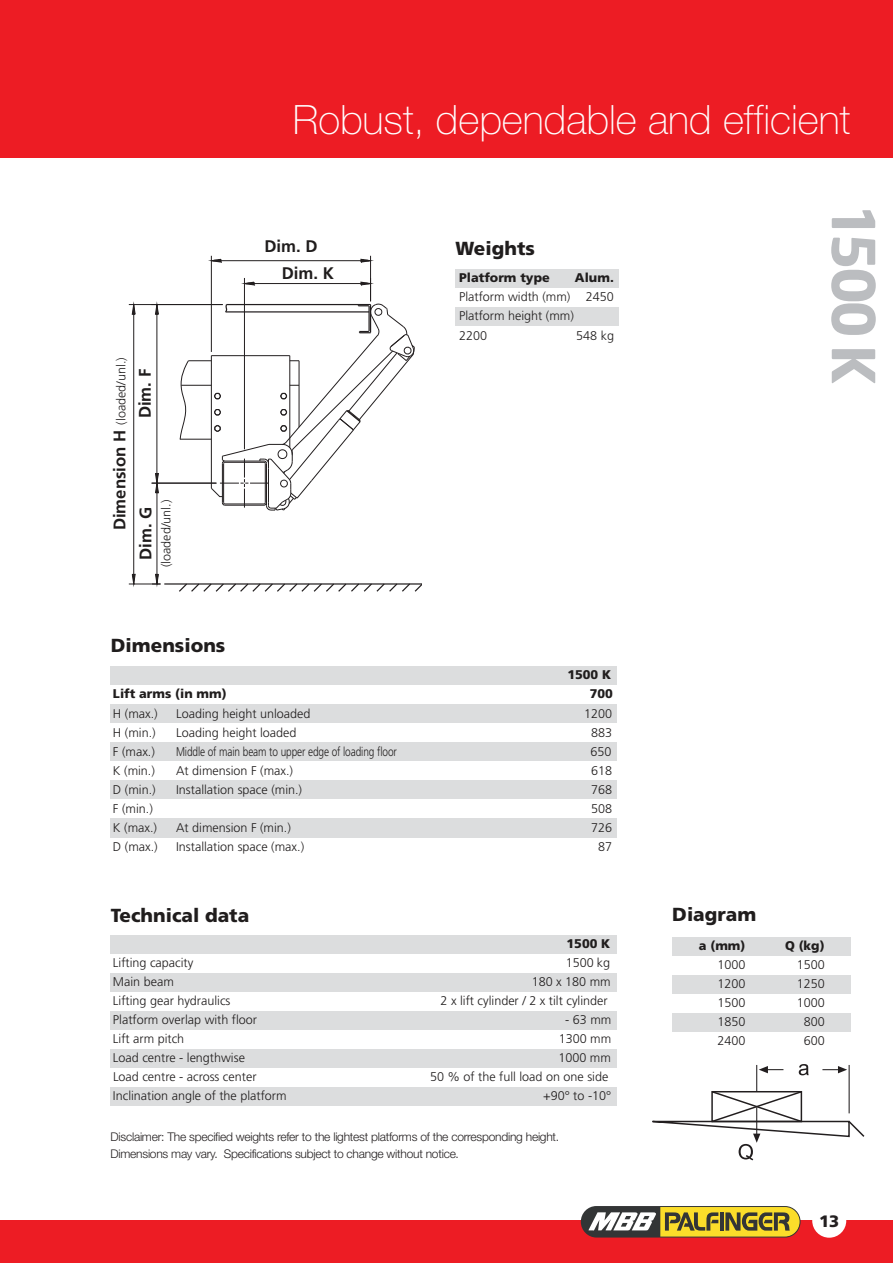
<style>
.page{position:relative;width:893px;height:1263px;background:#fff}
.page>*{position:absolute;margin:0;border:0;box-sizing:border-box;transform-origin:0 0}
.t1{font:700 58.5px "Neo Sans Two";color:#bbbdc0}
.t2{font:100 40.5px "Helvetica Neue";color:#fff}
.t3{font:900 18.9px "Frutiger";color:#201d1d}
.t4{font:700 16.8px "Frutiger";color:#201d1d}
.t5{font:900 16.5px "Frutiger";color:#231f20}
.t6{font:300 12.6px/19.6px "Frutiger";color:#201d1d}
.t7{font:900 12.6px "Frutiger";color:#201d1d}
.t8{font:300 12.6px "Frutiger";color:#201d1d;scale:.8 1}
.t9{font:300 12px/17px "Helvetica Neue";letter-spacing:-.02em;color:#231f20}
.s1{font-weight:700;font-size:16.8px}
</style>
<div class="page">
<div style="left:0;top:0;width:893px;height:157px;background:#ed1c24"></div>
<div style="left:0;top:1220px;width:893px;height:43px;background:#ed1c24"></div>
<div style="left:812px;top:1204px;width:34px;height:34px;background:#fff;border-radius:50%"></div>
<svg style="left:581px;top:1206px;width:220px;height:31px;background:#a2944d"></svg>
<div style="left:455px;top:269px;width:164px;height:19px;background:#dcddde"></div>
<div style="left:455px;top:307px;width:164px;height:19px;background:#dcddde"></div>
<div style="left:111px;top:666px;width:506px;height:19px;background:#dcddde"></div>
<div style="left:111px;top:705px;width:506px;height:19px;background:#dcddde"></div>
<div style="left:111px;top:743px;width:506px;height:19px;background:#dcddde"></div>
<div style="left:111px;top:781px;width:506px;height:19px;background:#dcddde"></div>
<div style="left:111px;top:819px;width:506px;height:19px;background:#dcddde"></div>
<div style="left:111px;top:935px;width:506px;height:19px;background:#dcddde"></div>
<div style="left:111px;top:973px;width:506px;height:19px;background:#dcddde"></div>
<div style="left:111px;top:1011px;width:506px;height:19px;background:#dcddde"></div>
<div style="left:111px;top:1049px;width:506px;height:19px;background:#dcddde"></div>
<div style="left:111px;top:1087px;width:506px;height:19px;background:#dcddde"></div>
<hr style="left:157px;top:483px;width:1px;height:101px;background:#221e1f">
<hr style="left:133px;top:305px;width:1px;height:279px;background:#221e1f">
<hr style="left:129px;top:584px;width:32px;height:1px;background:#221e1f">
<hr style="left:129px;top:304px;width:94px;height:1px;background:#221e1f">
<hr style="left:211px;top:260px;width:160px;height:1px;background:#221e1f">
<hr style="left:211px;top:256px;width:1px;height:96px;background:#221e1f">
<hr style="left:370px;top:256px;width:1px;height:45px;background:#221e1f">
<hr style="left:157px;top:305px;width:1px;height:178px;background:#221e1f">
<hr style="left:151px;top:483px;width:66px;height:1px;background:#221e1f">
<svg style="left:152px;top:574px;width:9px;height:13px"></svg>
<svg style="left:132px;top:574px;width:4px;height:13px"></svg>
<svg style="left:132px;top:301px;width:4px;height:14px"></svg>
<svg style="left:208px;top:259px;width:14px;height:4px"></svg>
<svg style="left:360px;top:259px;width:14px;height:4px"></svg>
<svg style="left:155px;top:473px;width:4px;height:20px"></svg>
<svg style="left:155px;top:301px;width:4px;height:14px"></svg>
<svg style="left:179px;top:585px;width:243px;height:7px"></svg>
<hr style="left:164px;top:583px;width:258px;height:2px;background:#221e1f">
<svg style="left:179px;top:278px;width:236px;height:233px"></svg>
<svg style="left:652px;top:1064px;width:212px;height:96px"></svg>
<div style="left:672px;top:937px;width:179px;height:19px;background:#dcddde"></div>
<div style="left:672px;top:975px;width:179px;height:19px;background:#dcddde"></div>
<div style="left:672px;top:1013px;width:179px;height:19px;background:#dcddde"></div>
<p class="t6" style="left:112px;top:530px;width:175px;rotate:-90deg"><span class="s1">Dimension H</span> (loaded/unl.)</p>
<h3 class="t4" style="left:138px;top:418px;width:51px;rotate:-90deg">Dim. F</h3>
<h3 class="t4" style="left:139px;top:560px;width:55px;rotate:-90deg">Dim. G</h3>
<p class="t6" style="left:157px;top:567px;width:69px;rotate:-90deg">(loaded/unl.)</p>
<h3 class="t3" style="left:111px;top:638px;width:116px">Dimensions</h3>
<h2 class="t2" style="left:293px;top:105px;width:559px">Robust, dependable and efficient</h2>
<h3 class="t4" style="left:264px;top:239px;width:55px">Dim. D</h3>
<h3 class="t4" style="left:282px;top:266px;width:54px">Dim. K</h3>
<h3 class="t3" style="left:455px;top:241px;width:81px">Weights</h3>
<p class="t7" style="left:459px;top:273px;width:92px">Platform type</p>
<p class="t7" style="left:575px;top:273px;width:40px">Alum.</p>
<p class="t6" style="left:459px;top:288px;width:156px">Platform width (mm) 2450<br>Platform height (mm)<br>2200</p>
<p class="t6" style="left:576px;top:327px;width:39px">548 kg</p>
<p class="t7" style="left:567px;top:670px;width:45px">1500 K</p>
<h1 class="t1" style="left:877px;top:206px;width:181px;rotate:90deg">1500 K</h1>
<p class="t7" style="left:113px;top:689px;width:115px">Lift arms (in mm)</p>
<p class="t7" style="left:590px;top:689px;width:25px">700</p>
<p class="t6" style="left:113px;top:704px;width:46px">H (max.)</p>
<p class="t6" style="left:176px;top:704px;width:136px">Loading height unloaded</p>
<p class="t6" style="left:584px;top:704px;width:30px">1200</p>
<p class="t6" style="left:113px;top:723px;width:44px">H (min.)</p>
<p class="t6" style="left:176px;top:723px;width:122px">Loading height loaded</p>
<p class="t6" style="left:591px;top:723px;width:23px">883</p>
<p class="t6" style="left:113px;top:742px;width:43px">F (max.)</p>
<p class="t8" style="left:176px;top:746px;width:278px">Middle of main beam to upper edge of loading floor</p>
<p class="t6" style="left:590px;top:742px;width:23px">650</p>
<p class="t6" style="left:113px;top:761px;width:43px">K (min.)</p>
<p class="t6" style="left:176px;top:761px;width:118px">At dimension F (max.)</p>
<p class="t6" style="left:591px;top:761px;width:23px">618</p>
<p class="t6" style="left:113px;top:780px;width:44px">D (min.)</p>
<p class="t6" style="left:176px;top:780px;width:127px">Installation space (min.)</p>
<p class="t6" style="left:591px;top:780px;width:23px">768</p>
<p class="t6" style="left:113px;top:799px;width:41px">F (min.)</p>
<p class="t6" style="left:591px;top:799px;width:23px">508</p>
<p class="t6" style="left:113px;top:819px;width:46px">K (max.)</p>
<p class="t6" style="left:176px;top:819px;width:116px">At dimension F (min.)</p>
<p class="t6" style="left:591px;top:819px;width:23px">726</p>
<p class="t6" style="left:113px;top:838px;width:46px">D (max.)</p>
<p class="t6" style="left:176px;top:838px;width:130px">Installation space (max.)</p>
<p class="t6" style="left:598px;top:838px;width:16px">87</p>
<h3 class="t3" style="left:111px;top:907px;width:140px">Technical data</h3>
<p class="t7" style="left:567px;top:939px;width:45px">1500 K</p>
<p class="t6" style="left:113px;top:954px;width:82px">Lifting capacity</p>
<p class="t6" style="left:566px;top:954px;width:46px">1500 kg</p>
<p class="t6" style="left:113px;top:973px;width:62px">Main beam</p>
<p class="t6" style="left:532px;top:973px;width:81px">180 x 180 mm</p>
<p class="t6" style="left:113px;top:992px;width:119px">Lifting gear hydraulics</p>
<p class="t6" style="left:440px;top:992px;width:169px">2 x lift cylinder / 2 x tilt cylinder</p>
<p class="t6" style="left:113px;top:1011px;width:146px">Platform overlap with floor</p>
<p class="t6" style="left:565px;top:1011px;width:48px">- 63 mm</p>
<p class="t6" style="left:113px;top:1030px;width:73px">Lift arm pitch</p>
<p class="t6" style="left:559px;top:1030px;width:54px">1300 mm</p>
<p class="t6" style="left:113px;top:1049px;width:133px">Load centre - lengthwise</p>
<p class="t6" style="left:558px;top:1049px;width:54px">1000 mm</p>
<p class="t6" style="left:113px;top:1068px;width:145px">Load centre - across center</p>
<p class="t6" style="left:430px;top:1068px;width:180px">50 % of the full load on one side</p>
<p class="t6" style="left:113px;top:1087px;width:175px">Inclination angle of the platform</p>
<p class="t6" style="left:543px;top:1087px;width:70px">+90° to -10°</p>
<p class="t9" style="left:111px;top:1130px;width:450px">Disclaimer: The specified weights refer to the lightest platforms of the corresponding height.<br>Dimensions may vary. Specifications subject to change without notice.</p>
<h3 class="t3" style="left:672px;top:907px;width:86px">Diagram</h3>
<p class="t7" style="left:699px;top:940px;width:48px">a (mm)</p>
<p class="t7" style="left:785px;top:940px;width:41px">Q (kg)</p>
<p class="t6" style="left:717px;top:956px;width:30px">1000</p>
<p class="t6" style="left:797px;top:956px;width:30px">1500</p>
<p class="t6" style="left:717px;top:975px;width:30px">1200</p>
<p class="t6" style="left:797px;top:975px;width:30px">1250</p>
<p class="t6" style="left:717px;top:994px;width:30px">1500</p>
<p class="t6" style="left:797px;top:994px;width:30px">1000</p>
<p class="t6" style="left:717px;top:1013px;width:29px">1850</p>
<p class="t6" style="left:804px;top:1013px;width:23px">800</p>
<p class="t6" style="left:717px;top:1032px;width:30px">2400</p>
<p class="t6" style="left:804px;top:1032px;width:23px">600</p>
<h3 class="t5" style="left:819px;top:1214px;width:21px">13</h3>
</div>
